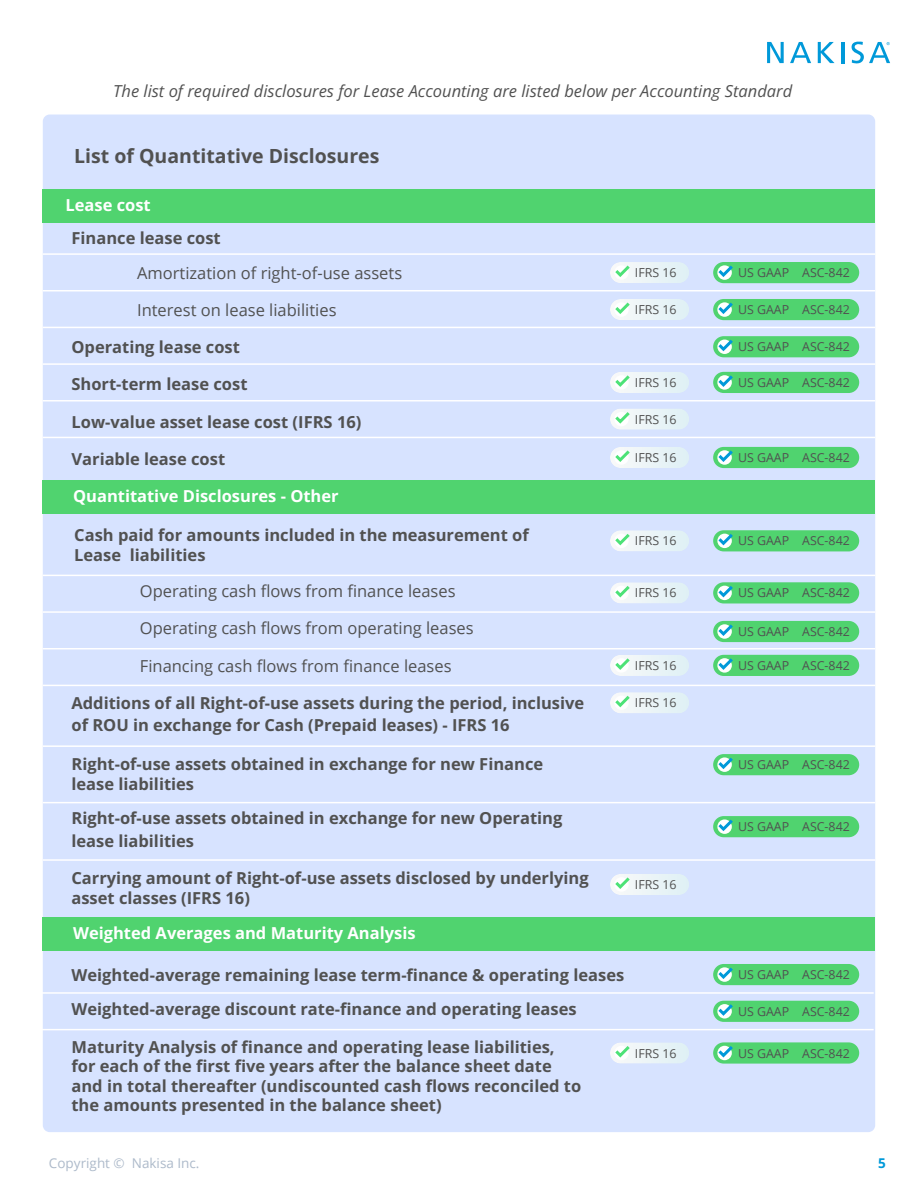
<style>
.page{position:relative;width:918px;height:1188px;background:#fff}
.page>*{position:absolute;margin:0;border:0;box-sizing:border-box;transform-origin:0 0}
.t1{font:700 19.5px "Open Sans";color:#515151}
.t2{font:700 16.5px/19.5px "Open Sans";color:#515151}
.t3{font:16.5px "Open Sans";color:#515151}
.t4{font:italic 16.5px "Open Sans";color:#515151}
.t5{font:700 16.5px "Open Sans";color:#fff}
.t6{font:13.5px "Open Sans";color:#adbaca}
.t7{font:700 13.5px "Open Sans";color:#0099d9}
.t8{font:12.45px "Open Sans";color:#515151}
</style>
<div class="page">
<svg style="left:790px;top:42px;width:21px;height:21px"></svg>
<hr style="left:841px;top:42px;width:3px;height:21px;background:#0099d9">
<svg style="left:818px;top:42px;width:17px;height:21px"></svg>
<svg style="left:851px;top:41px;width:39px;height:23px"></svg>
<svg style="left:767px;top:42px;width:17px;height:21px"></svg>
<div style="left:43px;top:115px;width:832px;height:1017px;background:#d7e3ff;border-radius:7px"></div>
<div style="left:713px;top:262px;width:146px;height:21px;background:#50d36f;border-radius:11px"></div>
<svg style="left:715px;top:262px;width:18px;height:17px"></svg>
<div style="left:610px;top:262px;width:79px;height:21px;background:#e9f4f7;border-radius:11px"></div>
<div style="left:614px;top:265px;width:15px;height:15px;background:#fff;border-radius:50%"></div>
<svg style="left:612px;top:262px;width:18px;height:17px"></svg>
<div style="left:713px;top:299px;width:146px;height:21px;background:#50d36f;border-radius:11px"></div>
<svg style="left:715px;top:299px;width:18px;height:17px"></svg>
<div style="left:610px;top:299px;width:79px;height:21px;background:#e9f4f7;border-radius:11px"></div>
<div style="left:614px;top:302px;width:15px;height:15px;background:#fff;border-radius:50%"></div>
<svg style="left:612px;top:299px;width:18px;height:17px"></svg>
<div style="left:713px;top:336px;width:146px;height:21px;background:#50d36f;border-radius:11px"></div>
<svg style="left:715px;top:337px;width:18px;height:16px"></svg>
<div style="left:713px;top:372px;width:146px;height:21px;background:#50d36f;border-radius:11px"></div>
<svg style="left:715px;top:372px;width:18px;height:17px"></svg>
<div style="left:610px;top:372px;width:79px;height:21px;background:#e9f4f7;border-radius:11px"></div>
<div style="left:614px;top:375px;width:15px;height:15px;background:#fff;border-radius:50%"></div>
<svg style="left:612px;top:372px;width:18px;height:17px"></svg>
<div style="left:610px;top:409px;width:79px;height:21px;background:#e9f4f7;border-radius:11px"></div>
<svg style="left:612px;top:409px;width:18px;height:17px"></svg>
<div style="left:713px;top:447px;width:146px;height:21px;background:#50d36f;border-radius:11px"></div>
<svg style="left:715px;top:447px;width:18px;height:17px"></svg>
<div style="left:610px;top:447px;width:79px;height:21px;background:#e9f4f7;border-radius:11px"></div>
<div style="left:614px;top:450px;width:15px;height:15px;background:#fff;border-radius:50%"></div>
<svg style="left:612px;top:447px;width:18px;height:17px"></svg>
<div style="left:713px;top:530px;width:146px;height:21px;background:#50d36f;border-radius:11px"></div>
<svg style="left:715px;top:531px;width:18px;height:17px"></svg>
<div style="left:610px;top:530px;width:79px;height:21px;background:#e9f4f7;border-radius:11px"></div>
<svg style="left:612px;top:531px;width:18px;height:17px"></svg>
<div style="left:713px;top:582px;width:146px;height:21px;background:#50d36f;border-radius:11px"></div>
<svg style="left:715px;top:583px;width:18px;height:17px"></svg>
<div style="left:610px;top:582px;width:79px;height:21px;background:#e9f4f7;border-radius:11px"></div>
<svg style="left:612px;top:583px;width:18px;height:17px"></svg>
<div style="left:713px;top:621px;width:146px;height:21px;background:#50d36f;border-radius:11px"></div>
<svg style="left:715px;top:621px;width:18px;height:17px"></svg>
<div style="left:713px;top:655px;width:146px;height:21px;background:#50d36f;border-radius:11px"></div>
<svg style="left:715px;top:655px;width:18px;height:17px"></svg>
<div style="left:610px;top:655px;width:79px;height:21px;background:#e9f4f7;border-radius:11px"></div>
<div style="left:614px;top:658px;width:15px;height:15px;background:#fff;border-radius:50%"></div>
<svg style="left:612px;top:655px;width:18px;height:17px"></svg>
<div style="left:610px;top:692px;width:79px;height:21px;background:#e9f4f7;border-radius:11px"></div>
<div style="left:614px;top:696px;width:15px;height:14px;background:#fff;border-radius:50%"></div>
<svg style="left:612px;top:693px;width:18px;height:16px"></svg>
<div style="left:713px;top:754px;width:146px;height:21px;background:#50d36f;border-radius:11px"></div>
<svg style="left:715px;top:754px;width:21px;height:17px"></svg>
<div style="left:713px;top:816px;width:146px;height:21px;background:#50d36f;border-radius:11px"></div>
<svg style="left:715px;top:816px;width:21px;height:17px"></svg>
<div style="left:610px;top:874px;width:79px;height:21px;background:#e9f4f7;border-radius:11px"></div>
<div style="left:614px;top:877px;width:15px;height:15px;background:#fff;border-radius:50%"></div>
<svg style="left:612px;top:874px;width:18px;height:17px"></svg>
<div style="left:43px;top:189px;width:832px;height:34px;background:#50d36f"></div>
<div style="left:43px;top:480px;width:832px;height:34px;background:#50d36f"></div>
<div style="left:43px;top:917px;width:832px;height:34px;background:#50d36f"></div>
<hr style="left:43px;top:253px;width:832px;height:2px;background:#fff">
<hr style="left:43px;top:290px;width:832px;height:2px;background:#fff">
<hr style="left:43px;top:327px;width:832px;height:1px;background:#fff">
<hr style="left:43px;top:363px;width:832px;height:2px;background:#fff">
<hr style="left:43px;top:400px;width:832px;height:2px;background:#fff">
<hr style="left:43px;top:437px;width:832px;height:1px;background:#fff">
<hr style="left:43px;top:575px;width:832px;height:1px;background:#fff">
<hr style="left:43px;top:611px;width:832px;height:2px;background:#fff">
<hr style="left:43px;top:648px;width:832px;height:1px;background:#fff">
<hr style="left:43px;top:685px;width:832px;height:1px;background:#fff">
<hr style="left:43px;top:745px;width:832px;height:2px;background:#fff">
<hr style="left:43px;top:802px;width:832px;height:1px;background:#fff">
<hr style="left:43px;top:859px;width:832px;height:2px;background:#fff">
<hr style="left:41px;top:992px;width:833px;height:2px;background:#fff">
<hr style="left:41px;top:1029px;width:833px;height:1px;background:#fff">
<div style="left:713px;top:1042px;width:146px;height:22px;background:#50d36f;border-radius:11px"></div>
<svg style="left:715px;top:1043px;width:18px;height:17px"></svg>
<div style="left:610px;top:1042px;width:79px;height:22px;background:#e9f4f7;border-radius:11px"></div>
<svg style="left:612px;top:1043px;width:18px;height:17px"></svg>
<div style="left:713px;top:1001px;width:146px;height:21px;background:#50d36f;border-radius:11px"></div>
<svg style="left:715px;top:1001px;width:18px;height:17px"></svg>
<div style="left:713px;top:964px;width:146px;height:21px;background:#50d36f;border-radius:11px"></div>
<svg style="left:715px;top:964px;width:18px;height:17px"></svg>
<p class="t4" style="left:113px;top:84px;width:680px">The list of required disclosures for Lease Accounting are listed below per Accounting Standard</p>
<p class="t1" style="left:74px;top:148px;width:307px">List of Quantitative Disclosures</p>
<p class="t5" style="left:65px;top:198px;width:87px">Lease cost</p>
<p class="t2" style="left:71px;top:230px;width:151px">Finance lease cost</p>
<p class="t3" style="left:137px;top:266px;width:267px">Amortization of right-of-use assets</p>
<p class="t3" style="left:137px;top:304px;width:201px">Interest on lease liabilities</p>
<p class="t2" style="left:71px;top:339px;width:170px">Operating lease cost</p>
<p class="t2" style="left:71px;top:376px;width:178px">Short-term lease cost</p>
<p class="t2" style="left:71px;top:414px;width:291px">Low-value asset lease cost (IFRS 16)</p>
<p class="t2" style="left:71px;top:451px;width:155px">Variable lease cost</p>
<p class="t5" style="left:73px;top:489px;width:267px">Quantitative Disclosures - Other</p>
<p class="t2" style="left:74px;top:527px;width:456px">Cash paid for amounts included in the measurement of<br>Lease liabilities</p>
<p class="t3" style="left:140px;top:579px;width:317px">Operating cash flows from finance leases</p>
<p class="t3" style="left:140px;top:617px;width:335px">Operating cash flows from operating leases</p>
<p class="t3" style="left:140px;top:654px;width:313px">Financing cash flows from finance leases</p>
<p class="t2" style="left:71px;top:693px;width:514px;line-height:22.5px">Additions of all Right-of-use assets during the period, inclusive of ROU in exchange for Cash (Prepaid leases) - IFRS 16</p>
<p class="t2" style="left:71px;top:756px;width:473px">Right-of-use assets obtained in exchange for new Finance lease liabilities</p>
<p class="t2" style="left:71px;top:809px;width:492px;line-height:22.5px">Right-of-use assets obtained in exchange for new Operating lease liabilities</p>
<p class="t2" style="left:71px;top:870px;width:519px">Carrying amount of Right-of-use assets disclosed by underlying asset classes (IFRS 16)</p>
<p class="t5" style="left:73px;top:927px;width:344px">Weighted Averages and Maturity Analysis</p>
<p class="t8" style="left:635px;top:268px;width:43px">IFRS 16</p>
<p class="t8" style="left:738px;top:268px;width:113px">US GAAP ASC-842</p>
<p class="t8" style="left:635px;top:305px;width:43px">IFRS 16</p>
<p class="t8" style="left:738px;top:305px;width:113px">US GAAP ASC-842</p>
<p class="t8" style="left:738px;top:342px;width:113px">US GAAP ASC-842</p>
<p class="t8" style="left:635px;top:377px;width:43px">IFRS 16</p>
<p class="t8" style="left:738px;top:377px;width:113px">US GAAP ASC-842</p>
<p class="t8" style="left:635px;top:414px;width:43px">IFRS 16</p>
<p class="t8" style="left:635px;top:452px;width:43px">IFRS 16</p>
<p class="t8" style="left:738px;top:452px;width:113px">US GAAP ASC-842</p>
<p class="t8" style="left:635px;top:536px;width:43px">IFRS 16</p>
<p class="t8" style="left:738px;top:536px;width:113px">US GAAP ASC-842</p>
<p class="t8" style="left:635px;top:588px;width:43px">IFRS 16</p>
<p class="t8" style="left:738px;top:588px;width:113px">US GAAP ASC-842</p>
<p class="t8" style="left:738px;top:627px;width:113px">US GAAP ASC-842</p>
<p class="t8" style="left:635px;top:660px;width:43px">IFRS 16</p>
<p class="t8" style="left:738px;top:660px;width:113px">US GAAP ASC-842</p>
<p class="t8" style="left:635px;top:698px;width:43px">IFRS 16</p>
<p class="t8" style="left:738px;top:760px;width:113px">US GAAP ASC-842</p>
<p class="t8" style="left:635px;top:879px;width:43px">IFRS 16</p>
<p class="t8" style="left:738px;top:822px;width:113px">US GAAP ASC-842</p>
<p class="t2" style="left:71px;top:957px;width:554px;line-height:34.5px">Weighted-average remaining lease term-finance &amp; operating leases<br>Weighted-average discount rate-finance and operating leases</p>
<p class="t2" style="left:71px;top:1036px;width:511px">Maturity Analysis of finance and operating lease liabilities, for each of the first five years after the balance sheet date and in total thereafter (undiscounted cash flows reconciled to the amounts presented in the balance sheet)</p>
<p class="t8" style="left:635px;top:1048px;width:43px">IFRS 16</p>
<p class="t8" style="left:738px;top:1048px;width:113px">US GAAP ASC-842</p>
<p class="t8" style="left:738px;top:970px;width:113px">US GAAP ASC-842</p>
<p class="t8" style="left:738px;top:1006px;width:113px">US GAAP ASC-842</p>
<p class="t6" style="left:49px;top:1158px;width:152px">Copyright © Nakisa Inc.</p>
<p class="t7" style="left:878px;top:1158px;width:9px">5</p>
</div>
